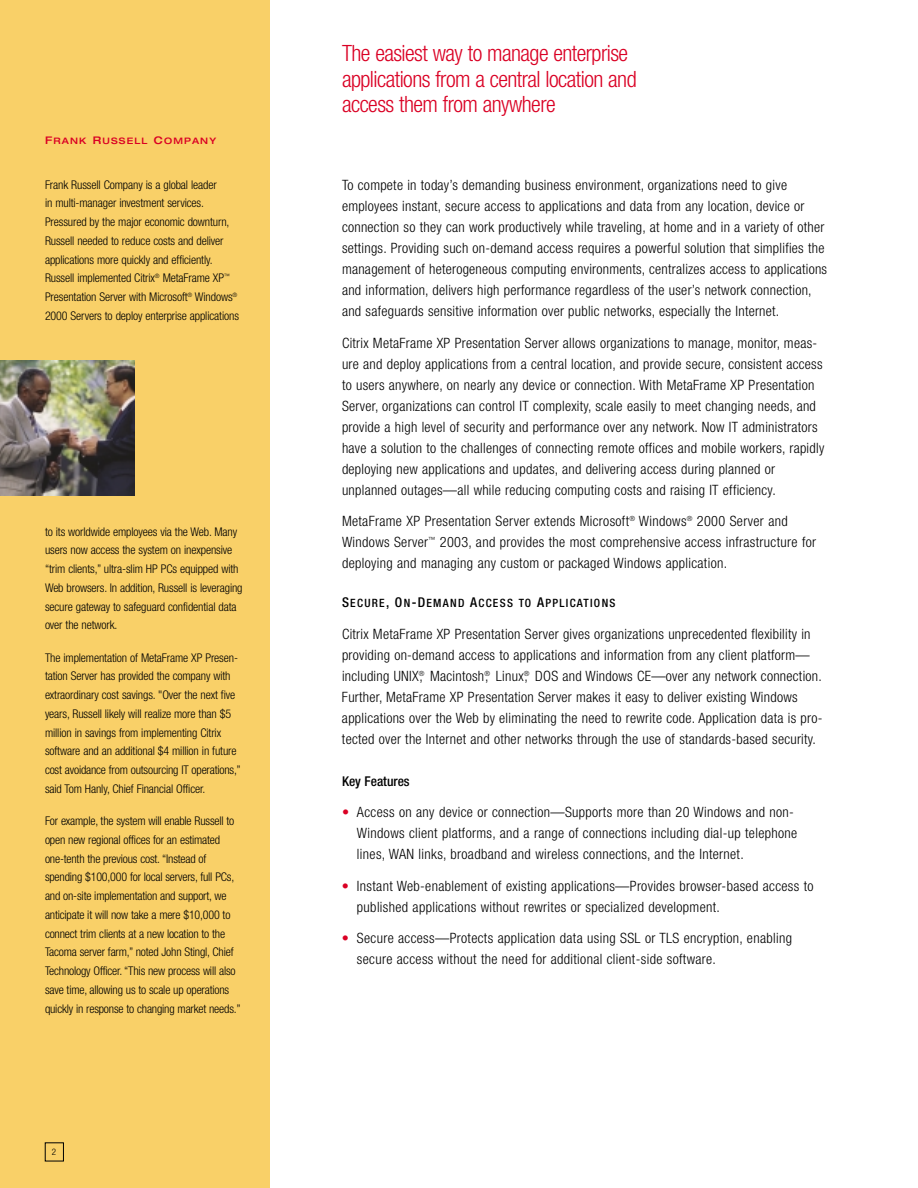
<style>
.page{position:relative;width:918px;height:1188px;background:#fff}
.page>*{position:absolute;margin:0;border:0;box-sizing:border-box;transform-origin:0 0}
.t1{font:300 condensed 22.5px/25.5px "Helvetica Neue";letter-spacing:-.025em;color:#da0024}
.t2{font:300 condensed 14.25px/21px "Helvetica Neue";letter-spacing:.02em;color:#000}
.t3{font:500 condensed 13.5px "Helvetica Neue";color:#000}
.t4{font:300 condensed 12px/18.8px "Helvetica Neue";letter-spacing:-.01em;color:#000}
.t5{font:500 condensed 11.55px "Helvetica Neue";letter-spacing:.115em;color:#000}
.t6{font:300 condensed 9px "Helvetica Neue";color:#000}
.t7{font:500 expanded 8.85px "Helvetica Neue";letter-spacing:.13em;color:#da0024}
.s1{font-size:10.5px}
.s2{font-size:13.5px}
.s3{font-weight:100;color:#da0024}
</style>
<div class="page">
<div style="left:0;top:0;width:270px;height:1188px;background:#f9d068"></div>
<img style="left:0;top:361px;width:135px;height:135px">
<div style="left:45px;top:1143px;width:19px;height:18px;border:1px solid #000"></div>
<p class="t7" style="left:45px;top:138px;width:173px"><span class="s1">F</span>RANK <span class="s1">R</span>USSELL <span class="s1">C</span>OMPANY</p>
<p class="t4" style="left:45px;top:176px;width:196px">Frank Russell Company is a global leader<br>in multi-manager investment services.<br>Pressured by the major economic downturn, Russell needed to reduce costs and deliver applications more quickly and efficiently.<br>Russell implemented Citrix<sup>®</sup> MetaFrame XP<sup>™ </sup>Presentation Server with Microsoft<sup>®</sup> Windows<sup>® </sup>2000 Servers to deploy enterprise applications</p>
<p class="t4" style="left:45px;top:523px;width:199px">to its worldwide employees via the Web. Many users now access the system on inexpensive “trim clients,” ultra-slim HP PCs equipped with Web browsers. In addition, Russell is leveraging secure gateway to safeguard confidential data over the network.</p>
<p class="t4" style="left:45px;top:649px;width:197px">The implementation of MetaFrame XP Presen&shy;tation Server has provided the company with extraordinary cost savings. "Over the next five years, Russell likely will realize more than $5 million in savings from implementing Citrix software and an additional $4 million in future cost avoidance from outsourcing IT operations,” said Tom Hanly, Chief Financial Officer.</p>
<p class="t4" style="left:45px;top:813px;width:197px">For example, the system will enable Russell to open new regional offices for an estimated one-tenth the previous cost. “Instead of spending $100,000 for local servers, full PCs, and on-site implementation and support, we anticipate it will now take a mere $10,000 to connect trim clients at a new location to the Tacoma server farm,” noted John Stingl, Chief Technology Officer. “This new process will also save time, allowing us to scale up operations quickly in response to changing market needs.”</p>
<p class="t6" style="left:52px;top:1149px;width:6px">2</p>
<h1 class="t1" style="left:342px;top:42px;width:296px">The easiest way to manage enterprise applications from a central location and access them from anywhere</h1>
<p class="t2" style="left:342px;top:176px;width:487px">To compete in today’s demanding business environment, organizations need to give employees instant, secure access to applications and data from any location, device or connection so they can work productively while traveling, at home and in a variety of other settings. Providing such on-demand access requires a powerful solution that simplifies the management of heterogeneous computing environments, centralizes access to applications and information, delivers high performance regardless of the user’s network connection, and safeguards sensitive information over public networks, especially the Internet.</p>
<p class="t2" style="left:342px;top:333px;width:484px">Citrix MetaFrame XP Presentation Server allows organizations to manage, monitor, meas&shy;ure and deploy applications from a central location, and provide secure, consistent access to users anywhere, on nearly any device or connection. With MetaFrame XP Presentation Server, organizations can control IT complexity, scale easily to meet changing needs, and provide a high level of security and performance over any network. Now IT administrators have a solution to the challenges of connecting remote offices and mobile workers, rapidly deploying new applications and updates, and delivering access during planned or unplanned outages—all while reducing computing costs and raising IT efficiency.</p>
<p class="t2" style="left:342px;top:512px;width:476px">MetaFrame XP Presentation Server extends Microsoft<sup>®</sup> Windows<sup>®</sup> 2000 Server and<br>Windows Server<sup>™</sup> 2003, and provides the most comprehensive access infrastructure for deploying and managing any custom or packaged Windows application.</p>
<p class="t5" style="left:342px;top:599px;width:275px"><span class="s2">S</span>ECURE<span class="s2">, O</span>N<span class="s2">-D</span>EMAND <span class="s2">A</span>CCESS TO <span class="s2">A</span>PPLICATIONS</p>
<p class="t2" style="left:342px;top:624px;width:482px">Citrix MetaFrame XP Presentation Server gives organizations unprecedented flexibility in providing on-demand access to applications and information from any client platform— including UNIX<sup>®</sup>, Macintosh<sup>®</sup>, Linux<sup>®</sup>, DOS and Windows CE—over any network connection.<br>Further, MetaFrame XP Presentation Server makes it easy to deliver existing Windows applications over the Web by eliminating the need to rewrite code. Application data is pro&shy;tected over the Internet and other networks through the use of standards-based security.</p>
<p class="t3" style="left:342px;top:776px;width:69px">Key Features</p>
<p class="t2" style="left:357px;top:803px;width:442px;text-indent:-15px"><span class="s3">•</span> Access on any device or connection—Supports more than 20 Windows and non-<br>Windows client platforms, and a range of connections including dial-up telephone lines, WAN links, broadband and wireless connections, and the Internet.</p>
<p class="t2" style="left:357px;top:876px;width:458px;text-indent:-15px"><span class="s3">•</span> Instant Web-enablement of existing applications—Provides browser-based access to published applications without rewrites or specialized development.</p>
<p class="t2" style="left:357px;top:929px;width:437px;text-indent:-15px"><span class="s3">•</span> Secure access—Protects application data using SSL or TLS encryption, enabling secure access without the need for additional client-side software.</p>
</div>
